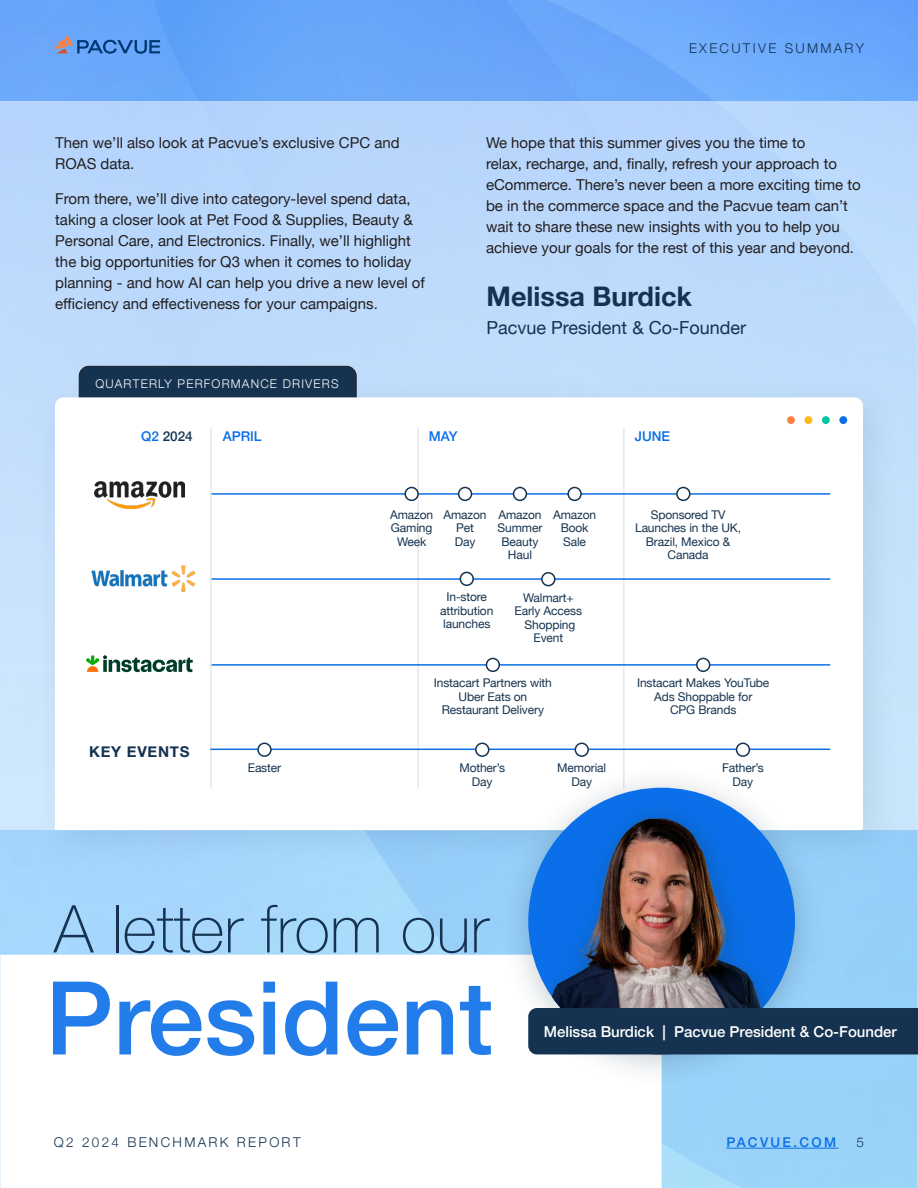
<style>
.page{position:relative;width:918px;height:1188px;background:#fff}
.page>*{position:absolute;margin:0;border:0;box-sizing:border-box;transform-origin:0 0}
.t1{font:500 102px "Helvetica Neue";color:#227dea}
.t2{font:100 66px "Helvetica Neue";color:#153350}
.t3{font:700 27px "Helvetica Neue";color:#153350}
.t4{font:18px "Helvetica Neue";color:#153350}
.t5{font:15px/21px "Helvetica Neue";color:#231f20}
.t6{font:500 15px "Helvetica Neue";color:#fff}
.t7{font:700 15px "Helvetica Neue";letter-spacing:.05em;color:#153350}
.t8{font:300 13.5px "Helvetica Neue";letter-spacing:.17em;color:#153350}
.t9{font:500 13.5px "Helvetica Neue";color:#0a6fe8}
.t10{font:500 13.5px "Helvetica Neue";letter-spacing:.17em;color:#0a6fe8}
.t11{font:500 13.5px "Helvetica Neue";color:#153350}
.t12{font:12px/13.5px "Helvetica Neue";letter-spacing:-.01em;color:#153350;text-align:center}
.t13{font:300 12px "Helvetica Neue";letter-spacing:.1em;color:#fff}
.s1{color:#0a6fe8}
</style>
<div class="page">
<img style="left:0;top:0;width:918px;height:1188px">
<svg style="left:0;top:955px;width:662px;height:233px"></svg>
<hr style="left:726px;top:1148px;width:112px;height:1px;background:#0a6fe8">
<div style="left:0;top:101px;width:918px;height:729px;background:#bbd9fc"></div>
<svg style="left:78px;top:366px;width:279px;height:10px;background:#1a354f"></svg>
<div style="left:33px;top:376px;width:869px;height:493px;background:#153350;opacity:.1"></div>
<div style="left:55px;top:397px;width:808px;height:433px;background:#fff"></div>
<hr style="left:417px;top:428px;width:2px;height:360px;background:#e6e7e9">
<hr style="left:623px;top:428px;width:2px;height:360px;background:#e6e7e9">
<hr style="left:210px;top:493px;width:620px;height:2px;background:#0a6fe8">
<hr style="left:210px;top:578px;width:620px;height:2px;background:#0a6fe8">
<hr style="left:210px;top:664px;width:620px;height:2px;background:#0a6fe8">
<img style="left:95px;top:481px;width:89px;height:27px">
<img style="left:88px;top:565px;width:107px;height:27px">
<svg style="left:86px;top:655px;width:107px;height:17px;background:#95ae9d"></svg>
<div style="left:405px;top:488px;width:13px;height:12px;background:#fff;border-radius:50%"></div>
<div style="left:404px;top:487px;width:15px;height:14px;border:2px solid #153350;border-radius:50%"></div>
<div style="left:839px;top:416px;width:8px;height:8px;background:#0a6fe8;border-radius:50%"></div>
<div style="left:822px;top:416px;width:8px;height:8px;background:#08c5a2;border-radius:50%"></div>
<div style="left:805px;top:416px;width:7px;height:8px;background:#fdba12;border-radius:50%"></div>
<div style="left:787px;top:416px;width:8px;height:8px;background:#ff8042;border-radius:50%"></div>
<hr style="left:210px;top:428px;width:2px;height:360px;background:#e6e7e9">
<hr style="left:210px;top:749px;width:620px;height:1px;background:#0a6fe8">
<svg style="left:54px;top:35px;width:106px;height:19px;background:#598acf"></svg>
<div style="left:499px;top:764px;width:326px;height:325px;background:#153350;opacity:.25"></div>
<img style="left:528px;top:788px;width:267px;height:266px;border-radius:133px">
<div style="left:528px;top:1008px;width:390px;height:46px;background:#153350"></div>
<div style="left:460px;top:572px;width:13px;height:13px;background:#fff;border-radius:50%"></div>
<div style="left:460px;top:572px;width:14px;height:14px;border:2px solid #153350;border-radius:50%"></div>
<div style="left:486px;top:658px;width:13px;height:13px;background:#fff;border-radius:50%"></div>
<div style="left:486px;top:658px;width:14px;height:14px;border:2px solid #153350;border-radius:50%"></div>
<div style="left:697px;top:658px;width:13px;height:13px;background:#fff;border-radius:50%"></div>
<div style="left:696px;top:658px;width:14px;height:14px;border:2px solid #153350;border-radius:50%"></div>
<div style="left:258px;top:743px;width:13px;height:13px;background:#fff;border-radius:50%"></div>
<div style="left:257px;top:743px;width:15px;height:14px;border:2px solid #153350;border-radius:50%"></div>
<div style="left:476px;top:743px;width:13px;height:13px;background:#fff;border-radius:50%"></div>
<div style="left:475px;top:743px;width:14px;height:14px;border:2px solid #153350;border-radius:50%"></div>
<div style="left:575px;top:743px;width:13px;height:13px;background:#fff;border-radius:50%"></div>
<div style="left:575px;top:743px;width:14px;height:14px;border:2px solid #153350;border-radius:50%"></div>
<div style="left:737px;top:743px;width:12px;height:13px;background:#fff;border-radius:50%"></div>
<div style="left:736px;top:743px;width:14px;height:14px;border:2px solid #153350;border-radius:50%"></div>
<div style="left:459px;top:488px;width:12px;height:12px;background:#fff;border-radius:50%"></div>
<div style="left:458px;top:487px;width:14px;height:14px;border:2px solid #153350;border-radius:50%"></div>
<div style="left:514px;top:488px;width:12px;height:12px;background:#fff;border-radius:50%"></div>
<div style="left:513px;top:487px;width:14px;height:14px;border:2px solid #153350;border-radius:50%"></div>
<div style="left:568px;top:488px;width:13px;height:12px;background:#fff;border-radius:50%"></div>
<div style="left:567px;top:487px;width:15px;height:14px;border:2px solid #153350;border-radius:50%"></div>
<div style="left:677px;top:488px;width:13px;height:12px;background:#fff;border-radius:50%"></div>
<div style="left:676px;top:487px;width:14px;height:14px;border:2px solid #153350;border-radius:50%"></div>
<div style="left:542px;top:573px;width:13px;height:13px;background:#fff;border-radius:50%"></div>
<div style="left:541px;top:572px;width:15px;height:14px;border:2px solid #153350;border-radius:50%"></div>
<p class="t5" style="left:55px;top:133px;width:346px">Then we’ll also look at Pacvue’s exclusive CPC and<br>ROAS data.</p>
<p class="t5" style="left:55px;top:189px;width:371px">From there, we’ll dive into category-level spend data, taking a closer look at Pet Food &amp; Supplies, Beauty &amp; Personal Care, and Electronics. Finally, we’ll highlight the big opportunities for Q3 when it comes to holiday planning - and how AI can help you drive a new level of efficiency and effectiveness for your campaigns.</p>
<p class="t13" style="left:95px;top:374px;width:245px">QUARTERLY PERFORMANCE DRIVERS</p>
<p class="t8" style="left:689px;top:37px;width:131px">EXEC UTI VE SUMMAR</p>
<p class="t8" style="left:856px;top:37px;width:10px">Y</p>
<p class="t5" style="left:486px;top:133px;width:376px">We hope that this summer gives you the time to<br>relax, recharge, and, finally, refresh your approach to eCommerce. There’s never been a more exciting time to be in the commerce space and the Pacvue team can’t wait to share these new insights with you to help you achieve your goals for the rest of this year and beyond.</p>
<p class="t3" style="left:487px;top:275px;width:207px">Melissa Burdick</p>
<p class="t4" style="left:487px;top:315px;width:261px">Pacvue President &amp; Co-Founder</p>
<p class="t11" style="left:141px;top:426px;width:53px"><span class="s1">Q2</span> 2024</p>
<p class="t9" style="left:223px;top:426px;width:41px">APRIL</p>
<p class="t7" style="left:89px;top:740px;width:102px">KEY EVENTS</p>
<p class="t9" style="left:429px;top:426px;width:30px">MAY</p>
<p class="t9" style="left:635px;top:426px;width:37px">JUNE</p>
<p class="t12" style="left:390px;top:508px;width:45px">Amazon<br>Gaming<br>Week</p>
<p class="t12" style="left:443px;top:508px;width:45px">Amazon<br>Pet<br>Day</p>
<p class="t12" style="left:498px;top:508px;width:46px">Amazon<br>Summer<br>Beauty<br>Haul</p>
<p class="t12" style="left:553px;top:508px;width:45px">Amazon<br>Book<br>Sale</p>
<p class="t12" style="left:635px;top:508px;width:108px">Sponsored TV<br>Launches in the UK,<br>Brazil, Mexico &amp;<br>Canada</p>
<p class="t12" style="left:515px;top:591px;width:69px">Walmart+<br>Early Access<br>Shopping<br>Event</p>
<p class="t12" style="left:440px;top:591px;width:55px">In-store attribution launches</p>
<p class="t12" style="left:434px;top:677px;width:120px">Instacart Partners with<br>Uber Eats on<br>Restaurant Delivery</p>
<p class="t12" style="left:637px;top:677px;width:134px">Instacart Makes YouTube<br>Ads Shoppable for<br>CPG Brands</p>
<p class="t12" style="left:248px;top:762px;width:35px">Easter</p>
<p class="t12" style="left:459px;top:762px;width:47px">Mother’s<br>Day</p>
<p class="t12" style="left:557px;top:762px;width:50px">Memorial<br>Day</p>
<p class="t12" style="left:722px;top:762px;width:43px">Father’s<br>Day</p>
<p class="t2" style="left:54px;top:879px;width:436px">A letter from our</p>
<p class="t1" style="left:45px;top:936px;width:449px">President</p>
<p class="t8" style="left:54px;top:1131px;width:248px">Q2 2024 BENCHMARK REPORT</p>
<p class="t6" style="left:544px;top:1019px;width:355px">Melissa Burdick | Pacvue President &amp; Co-Founder</p>
<p class="t10" style="left:726px;top:1132px;width:111px">PACVUE.COM</p>
<p class="t8" style="left:856px;top:1131px;width:9px">5</p>
</div>
